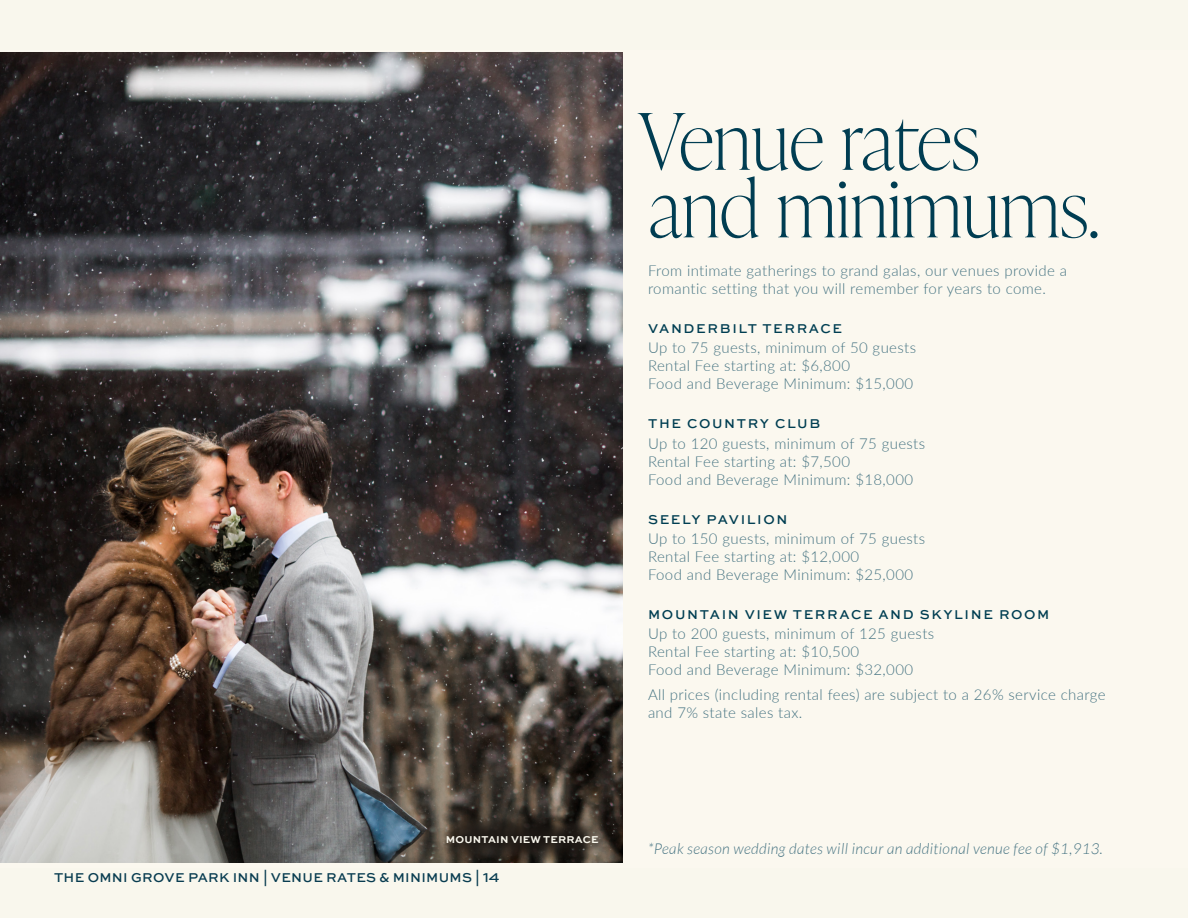
<style>
.page{position:relative;width:1188px;height:918px;background:#f9f7ed}
.page>*{position:absolute;margin:0;border:0;box-sizing:border-box;transform-origin:0 0}
.Headline{font:100 78px/67.5px "Ivy Presto Display";color:#003d52}
._4_-_Body_copy{font:300 15px/18px "Lato";letter-spacing:.025em;color:#457382}
._4_-_Body_copy-2{font:italic 300 15px "Lato";letter-spacing:.025em;color:#457382}
._3_-_Larger_capped_heading{font:500 13.5px "Sweet Sans Pro";letter-spacing:.12em;color:#003e52}
.t1{font:500 13.5px "Sweet Sans Pro";letter-spacing:.02em;color:#093d51}
.t2{font:700 10.5px "Sweet Sans Pro";letter-spacing:.02em;color:#f9f7ed}
</style>
<div class="page">
<img style="left:0;top:52px;width:623px;height:810px">
<div style="left:390px;top:811px;width:152px;height:51px;background:#fff;opacity:.75"></div>
<div style="left:406px;top:811px;width:152px;height:51px;background:#fff;opacity:.75"></div>
<div style="left:420px;top:811px;width:151px;height:51px;background:#fff;opacity:.75"></div>
<div style="left:482px;top:811px;width:152px;height:51px;background:#fff;opacity:.75"></div>
<p class="Headline" style="left:638px;top:103px;width:463px">Venue rates and minimums.</p>
<p class="_4_-_Body_copy" style="left:648px;top:261px;width:421px">From intimate gatherings to grand galas, our venues provide a romantic setting that you will remember for years to come.</p>
<p class="_3_-_Larger_capped_heading" style="left:648px;top:318px;width:196px">VANDERBILT TERRACE</p>
<p class="_4_-_Body_copy" style="left:648px;top:338px;width:270px">Up to 75 guests, minimum of 50 guests<br>Rental Fee starting at: $6,800<br>Food and Beverage Minimum: $15,000</p>
<p class="_3_-_Larger_capped_heading" style="left:648px;top:414px;width:174px">THE COUNTRY CLUB</p>
<p class="_4_-_Body_copy" style="left:648px;top:434px;width:279px">Up to 120 guests, minimum of 75 guests<br>Rental Fee starting at: $7,500<br>Food and Beverage Minimum: $18,000</p>
<p class="_3_-_Larger_capped_heading" style="left:648px;top:509px;width:141px">SEELY PAVILION</p>
<p class="_4_-_Body_copy" style="left:648px;top:529px;width:279px">Up to 150 guests, minimum of 75 guests<br>Rental Fee starting at: $12,000<br>Food and Beverage Minimum: $25,000</p>
<p class="_3_-_Larger_capped_heading" style="left:648px;top:605px;width:403px">MOUNTAIN VIEW TERRACE AND SKYLINE ROOM</p>
<p class="_4_-_Body_copy" style="left:648px;top:624px;width:288px">Up to 200 guests, minimum of 125 guests<br>Rental Fee starting at: $10,500<br>Food and Beverage Minimum: $32,000</p>
<p class="_4_-_Body_copy" style="left:648px;top:685px;width:459px">All prices (including rental fees) are subject to a 26% service charge and 7% state sales tax.</p>
<p class="t2" style="left:446px;top:832px;width:154px">MOUNTAIN VIEW TERRACE</p>
<p class="t1" style="left:54px;top:868px;width:239px">THE OMNI GROVE PARK INN | VENUE</p>
<p class="t1" style="left:326px;top:868px;width:22px">RATES</p>
<p class="t1" style="left:379px;top:868px;width:37px">&amp; MINIMUMS</p>
<p class="t1" style="left:475px;top:868px;width:26px">| 14</p>
<p class="_4_-_Body_copy-2" style="left:648px;top:840px;width:456px">*Peak season wedding dates will incur an additional venue fee of $1,913.</p>
</div>
